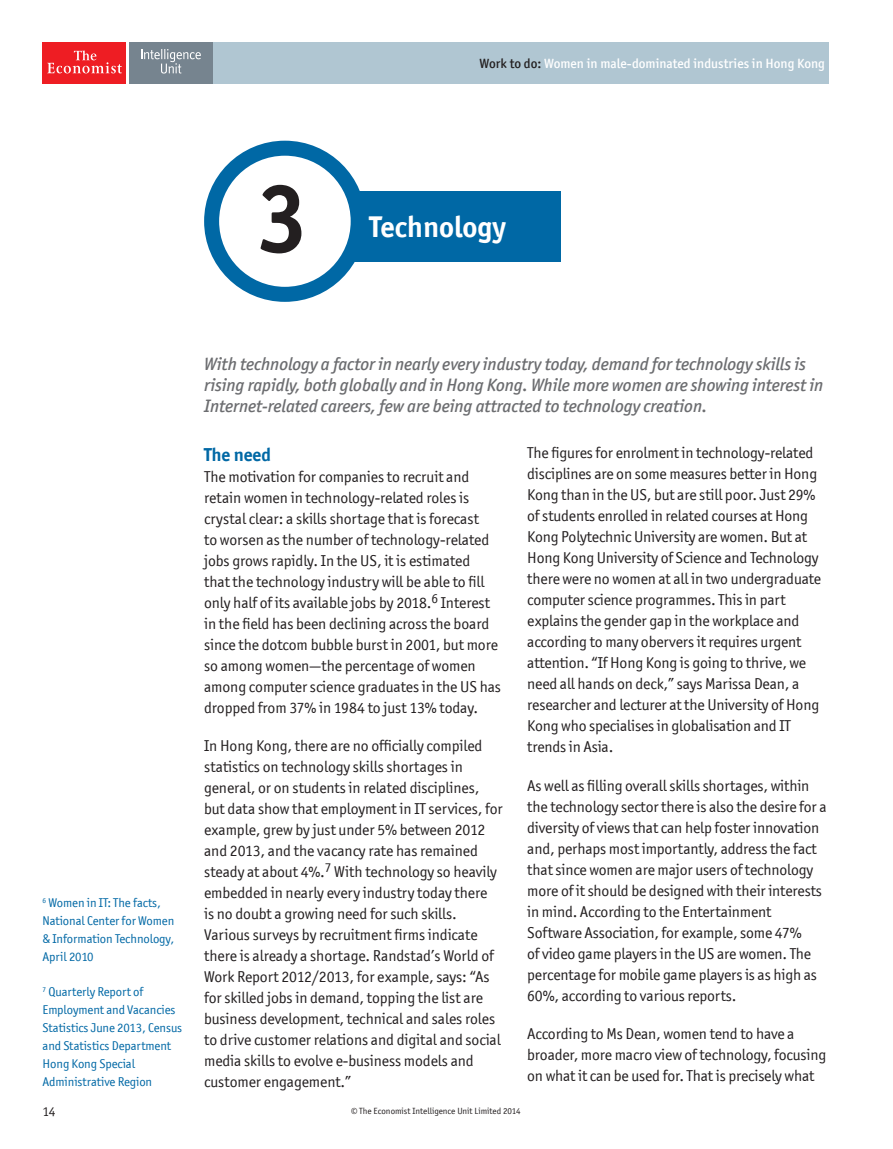
<style>
.page{position:relative;width:893px;height:1149px;background:#fff}
.page>*{position:absolute;margin:0;border:0;box-sizing:border-box;transform-origin:0 0}
.t1{font:700 97.5px "Officina San ITC";color:#231f20}
.t2{font:700 30px "Officina San ITC";color:#fff}
.t3{font:700 18.75px "Officina San ITC";letter-spacing:-.005em;color:#0068a5}
.t4{font:italic 500 18px/21px "Officina San ITC";letter-spacing:-.005em;color:#6c6d70}
.t5{font:15.75px/21px "Officina San ITC";letter-spacing:-.005em;color:#231f20}
.t6{font:500 13.5px "Officina San ITC";color:#fff}
.t7{font:13.5px "Officina San ITC";color:#231f20}
.t8{font:12.75px/18px "Officina San ITC";letter-spacing:-.005em;color:#0068a5}
.t9{font:9px "Officina San ITC";color:#231f20}
.s1{color:#231f20}
</style>
<div class="page">
<div style="left:43px;top:42px;width:786px;height:42px;background:#b0c6d2"></div>
<div style="left:43px;top:42px;width:83px;height:42px;background:#ee1d23"></div>
<svg style="left:47px;top:50px;width:75px;height:23px"></svg>
<div style="left:129px;top:42px;width:84px;height:42px;background:#76848f"></div>
<svg style="left:141px;top:49px;width:60px;height:24px"></svg>
<div style="left:259px;top:191px;width:302px;height:70px;background:#0068a5"></div>
<div style="left:212px;top:148px;width:146px;height:146px;background:#fff;border-radius:50%"></div>
<div style="left:204px;top:141px;width:162px;height:161px;border:15px solid #0068a5;border-radius:50%"></div>
<h1 class="t1" style="left:256px;top:158px;width:54px">3</h1>
<p class="t6" style="left:480px;top:55px;width:347px"><span class="s1">Work to do:</span> Women in male-dominated industries in Hong Kong</p>
<h2 class="t2" style="left:370px;top:208px;width:138px">Technology</h2>
<p class="t8" style="left:43px;top:893px;width:133px"><sup>6</sup> Women in IT: The facts,<br>National Center for Women &amp; Information Technology,<br>April 2010</p>
<p class="t8" style="left:43px;top:982px;width:141px"><sup>7</sup> Quarterly Report of<br>Employment and Vacancies<br>Statistics June 2013, Census and Statistics Department<br>Hong Kong Special<br>Administrative Region</p>
<p class="t4" style="left:204px;top:353px;width:621px">With technology a factor in nearly every industry today, demand for technology skills is rising rapidly, both globally and in Hong Kong. While more women are showing interest in<br>Internet-related careers, few are being attracted to technology creation.</p>
<p class="t3" style="left:204px;top:442px;width:69px">The need</p>
<p class="t5" style="left:204px;top:465px;width:298px">The motivation for companies to recruit and retain women in technology-related roles is crystal clear: a skills shortage that is forecast<br>to worsen as the number of technology-related jobs grows rapidly. In the US, it is estimated<br>that the technology industry will be able to fill only half of its available jobs by 2018.<sup>6</sup> Interest in the field has been declining across the board since the dotcom bubble burst in 2001, but more so among women—the percentage of women among computer science graduates in the US has dropped from 37% in 1984 to just 13% today.</p>
<p class="t5" style="left:204px;top:734px;width:300px">In Hong Kong, there are no officially compiled statistics on technology skills shortages in general, or on students in related disciplines, but data show that employment in IT services, for example, grew by just under 5% between 2012 and 2013, and the vacancy rate has remained steady at about 4%.<sup>7</sup> With technology so heavily embedded in nearly every industry today there<br>is no doubt a growing need for such skills.<br>Various surveys by recruitment firms indicate there is already a shortage. Randstad’s World of Work Report 2012/2013, for example, says: “As for skilled jobs in demand, topping the list are business development, technical and sales roles to drive customer relations and digital and social media skills to evolve e-business models and customer engagement.”</p>
<p class="t5" style="left:527px;top:442px;width:295px">The figures for enrolment in technology-related disciplines are on some measures better in Hong Kong than in the US, but are still poor. Just 29% of students enrolled in related courses at Hong Kong Polytechnic University are women. But at Hong Kong University of Science and Technology there were no women at all in two undergraduate computer science programmes. This in part explains the gender gap in the workplace and according to many obervers it requires urgent attention. “If Hong Kong is going to thrive, we need all hands on deck,” says Marissa Dean, a researcher and lecturer at the University of Hong Kong who specialises in globalisation and IT trends in Asia.</p>
<p class="t5" style="left:527px;top:774px;width:301px">As well as filling overall skills shortages, within the technology sector there is also the desire for a diversity of views that can help foster innovation and, perhaps most importantly, address the fact that since women are major users of technology more of it should be designed with their interests in mind. According to the Entertainment Software Association, for example, some 47%<br>of video game players in the US are women. The percentage for mobile game players is as high as 60%, according to various reports.</p>
<p class="t5" style="left:527px;top:1022px;width:301px">According to Ms Dean, women tend to have a broader, more macro view of technology, focusing on what it can be used for. That is precisely what</p>
<p class="t7" style="left:43px;top:1103px;width:15px">14</p>
<p class="t9" style="left:351px;top:1105px;width:171px">© The Economist Intelligence Unit Limited 2014</p>
</div>
